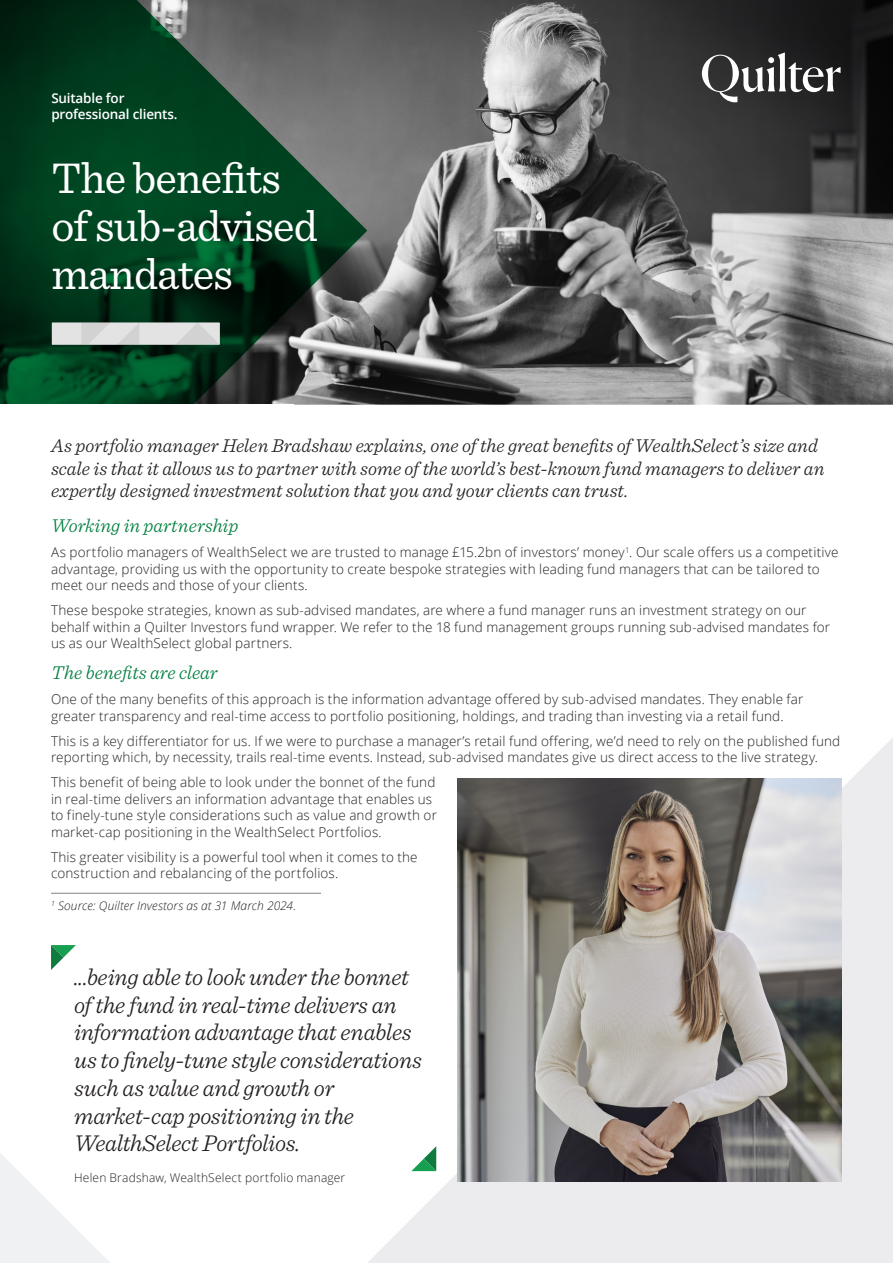
<style>
.page{position:relative;width:893px;height:1263px;background:#fff}
.page>*{position:absolute;margin:0;border:0;box-sizing:border-box;transform-origin:0 0}
.Quilter_International_Brochure_Page_titl{font:45px/48px "Sentinel";letter-spacing:-.02em;color:#fff}
.Quilter_International_Intro_-_Sentinel_1{font:italic 300 24px/27.8px "Sentinel";letter-spacing:-.01em;color:#231f20}
.Quilter_International_Intro_-_Sentinel_1-2{font:italic 300 19.5px/22.5px "Sentinel";color:#231f20}
.Quilter_International_-_Subheads_Sentine{font:italic 300 19.5px "Sentinel";letter-spacing:-.005em;color:#007e3e}
.Quilter_International_-_Body_copy_9_11{font:300 13.5px/16.5px "Open Sans";letter-spacing:.01em;color:#231f20}
.t1{font:600 13.5px/16.2px "Open Sans";letter-spacing:-.015em;color:#fff}
.Quilter_International_-_Subheads_Sentine-2{font:300 12px "Open Sans";letter-spacing:.015em;color:#231f20}
.Quilter_International_-_Body_copy_9_11-2{font:italic 300 12px "Open Sans";letter-spacing:.01em;color:#231f20}
</style>
<div class="page">
<svg style="left:368px;top:738px;width:525px;height:525px;fill:#ececee"></svg>
<img style="left:457px;top:779px;width:385px;height:403px">
<img style="left:367px;top:0;width:526px;height:405px">
<svg style="left:0;top:0;width:367px;height:405px;background:#1e4833"></svg>
<hr style="left:51px;top:893px;width:270px;height:1px;background:#808285">
<svg style="left:52px;top:323px;width:168px;height:22px;background:#dbdcdb"></svg>
<svg style="left:51px;top:945px;width:25px;height:25px"></svg>
<svg style="left:411px;top:1146px;width:25px;height:25px"></svg>
<svg style="left:702px;top:52px;width:139px;height:50px"></svg>
<svg style="left:0;top:1153px;width:110px;height:110px"></svg>
<p class="t1" style="left:51px;top:90px;width:128px">Suitable for professional clients.</p>
<p class="Quilter_International_Brochure_Page_titl" style="left:51px;top:151px;width:268px">The benefits of sub-advised mandates</p>
<p class="Quilter_International_Intro_-_Sentinel_1-2" style="left:51px;top:433px;width:775px">As portfolio manager Helen Bradshaw explains, one of the great benefits of WealthSelect’s size and scale is that it allows us to partner with some of the world’s best-known fund managers to deliver an expertly designed investment solution that you and your clients can trust.</p>
<p class="Quilter_International_-_Subheads_Sentine" style="left:51px;top:511px;width:189px">Working in partnership</p>
<p class="Quilter_International_-_Body_copy_9_11" style="left:51px;top:544px;width:789px">As portfolio managers of WealthSelect we are trusted to manage £15.2bn of investors’ money<sup>1</sup>. Our scale offers us a competitive advantage, providing us with the opportunity to create bespoke strategies with leading fund managers that can be tailored to meet our needs and those of your clients.</p>
<p class="Quilter_International_-_Body_copy_9_11" style="left:51px;top:602px;width:781px">These bespoke strategies, known as sub-advised mandates, are where a fund manager runs an investment strategy on our behalf within a Quilter Investors fund wrapper. We refer to the 18 fund management groups running sub-advised mandates for us as our WealthSelect global partners.</p>
<p class="Quilter_International_-_Subheads_Sentine" style="left:51px;top:658px;width:168px">The benefits are clear</p>
<p class="Quilter_International_-_Body_copy_9_11" style="left:51px;top:691px;width:754px">One of the many benefits of this approach is the information advantage offered by sub-advised mandates. They enable far greater transparency and real-time access to portfolio positioning, holdings, and trading than investing via a retail fund.</p>
<p class="Quilter_International_-_Body_copy_9_11" style="left:51px;top:732px;width:791px">This is a key differentiator for us. If we were to purchase a manager’s retail fund offering, we’d need to rely on the published fund reporting which, by necessity, trails real-time events. Instead, sub-advised mandates give us direct access to the live strategy.</p>
<p class="Quilter_International_-_Body_copy_9_11" style="left:51px;top:774px;width:387px">This benefit of being able to look under the bonnet of the fund in real-time delivers an information advantage that enables us to finely-tune style considerations such as value and growth or market-cap positioning in the WealthSelect Portfolios.</p>
<p class="Quilter_International_-_Body_copy_9_11" style="left:51px;top:848px;width:368px">This greater visibility is a powerful tool when it comes to the construction and rebalancing of the portfolios.</p>
<p class="Quilter_International_-_Body_copy_9_11-2" style="left:51px;top:898px;width:247px"><sup>1</sup> Source: Quilter Investors as at 31 March 2024.</p>
<p class="Quilter_International_Intro_-_Sentinel_1" style="left:74px;top:961px;width:349px">...being able to look under the bonnet of the fund in real-time delivers an information advantage that enables us to finely-tune style considerations such as value and growth or market-cap positioning in the WealthSelect Portfolios.</p>
<p class="Quilter_International_-_Subheads_Sentine-2" style="left:74px;top:1169px;width:273px">Helen Bradshaw, WealthSelect portfolio manager</p>
</div>
